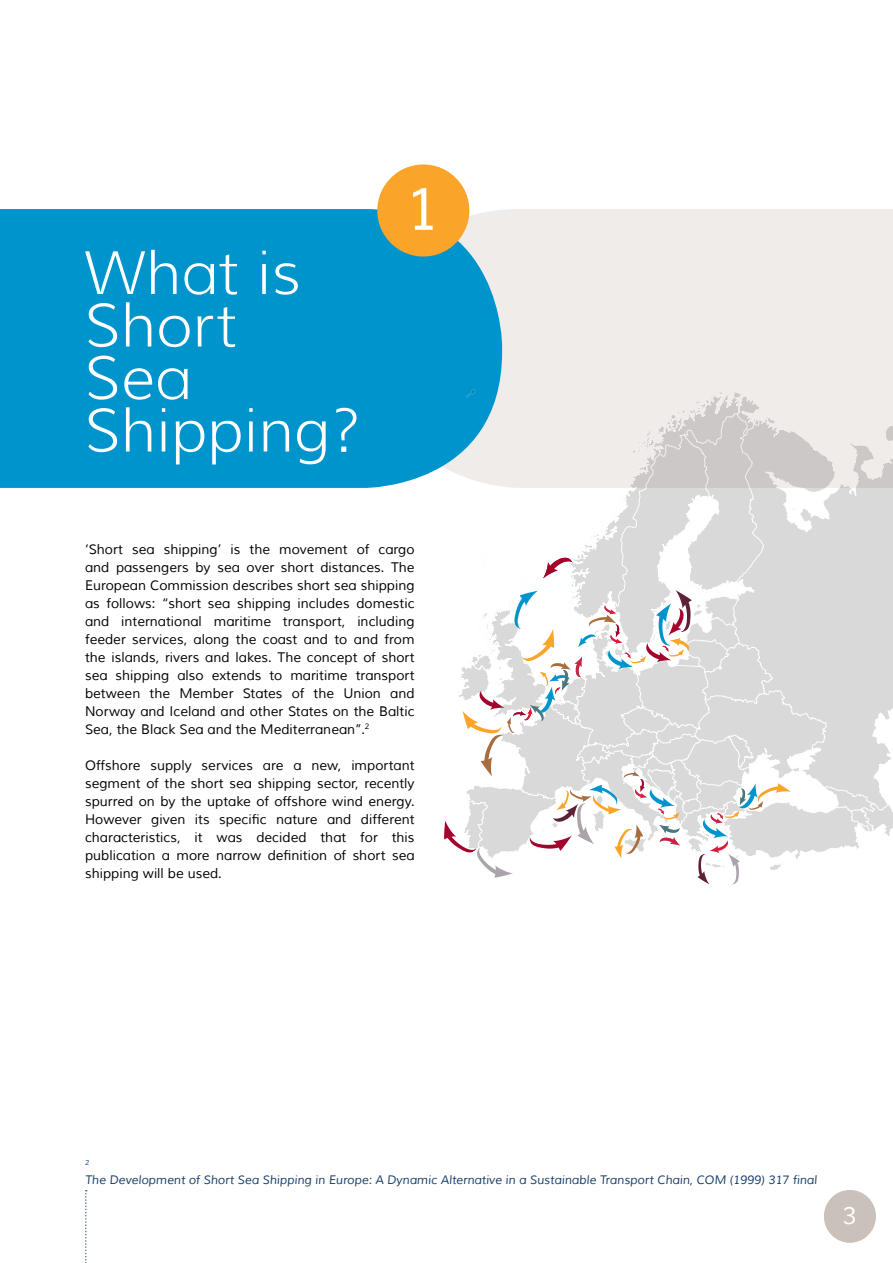
<style>
.page{position:relative;width:893px;height:1263px;background:#fff}
.page>*{position:absolute;margin:0;border:0;box-sizing:border-box;transform-origin:0 0}
.t1{font:300 60px/52.5px "Muli";color:#fff}
.t2{font:60px "Muli";color:#fff}
.t3{font:24px "Muli";color:#fff}
.t4{font:13.5px/18px "Muli";color:#000;text-align:justify}
.t5{font:italic 12px "Muli";color:#173c67}
.t6{font:italic 7.05px "Muli";color:#173c67}
</style>
<div class="page">
<svg style="left:85px;top:1190px;width:2px;height:73px"></svg>
<div style="left:824px;top:1190px;width:52px;height:53px;background:#c9c1ba;border-radius:50%"></div>
<div style="left:502px;top:209px;width:391px;height:180px;background:#efecea"></div>
<div style="left:0;top:209px;width:502px;height:279px;background:#0094cc"></div>
<svg style="left:466px;top:389px;width:210px;height:24px;background:#cee0e5"></svg>
<svg style="left:676px;top:384px;width:217px;height:29px;background:#ebe8e7"></svg>
<svg style="left:436px;top:413px;width:457px;height:472px"></svg>
<div style="left:377px;top:164px;width:92px;height:93px;background:#faa42a;border-radius:50%"></div>
<h1 class="t1" style="left:84px;top:247px;width:278px">What is<br>Short<br>Sea<br>Shipping?</h1>
<h1 class="t2" style="left:405px;top:172px;width:36px">1</h1>
<p class="t4" style="left:85px;top:540px;width:331px">‘Short sea shipping’ is the movement of cargo and passengers by sea over short distances. The European Commission describes short sea shipping as follows: “short sea shipping includes domestic and international maritime transport, including feeder services, along the coast and to and from the islands, rivers and lakes. The concept of short sea shipping also extends to maritime transport between the Member States of the Union and Norway and Iceland and other States on the Baltic Sea, the Black Sea and the Mediterranean”.<sup>2</sup></p>
<p class="t4" style="left:85px;top:756px;width:331px">Offshore supply services are a new, important segment of the short sea shipping sector, recently spurred on by the uptake of offshore wind energy.<br>However given its specific nature and different characteristics, it was decided that for this publication a more narrow definition of short sea shipping will be used.</p>
<p class="t6" style="left:85px;top:1158px;width:6px">2</p>
<p class="t5" style="left:85px;top:1173px;width:734px">The Development of Short Sea Shipping in Europe: A Dynamic Alternative in a Sustainable Transport Chain, COM (1999) 317 final</p>
<h2 class="t3" style="left:843px;top:1201px;width:15px">3</h2>
</div>
